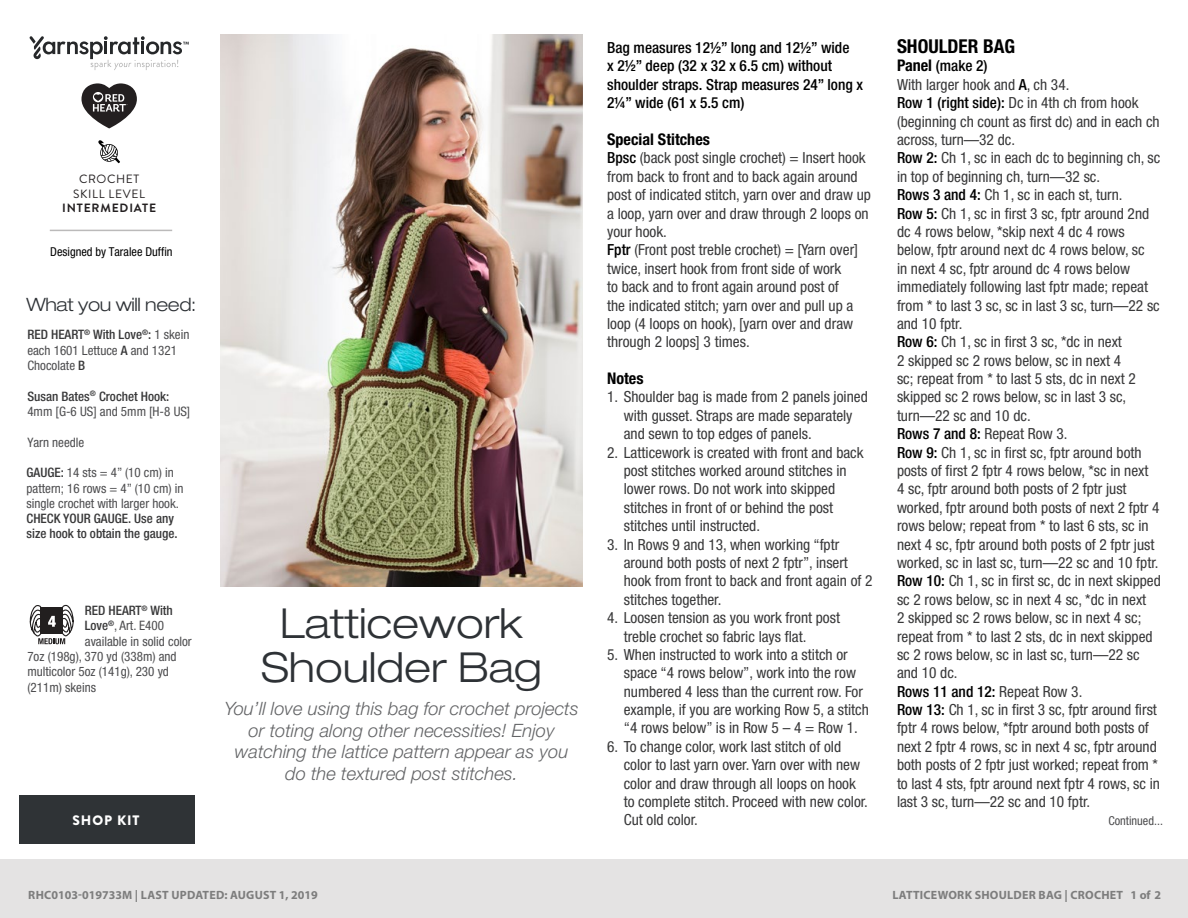
<style>
.page{position:relative;width:1188px;height:918px;background:#fff}
.page>*{position:absolute;margin:0;border:0;box-sizing:border-box;transform-origin:0 0}
.t1{font:300 expanded 41.4px/44.4px "Helvetica Neue LT Std";color:#2e3236;text-align:center}
.t2{font:700 condensed 19.2px "Helvetica Neue LT Std";color:#000}
.t3{font:italic 300 18.45px/21.5px "Helvetica Neue LT Std";color:#636466;text-align:center}
.t4{font:300 expanded 18.45px "Helvetica Neue LT Std";letter-spacing:-.02em;color:#2e3236}
.t5{font:700 condensed 16.05px "Helvetica Neue LT Std";color:#000}
.t6{font:condensed 15.3px/18.5px "Helvetica Neue LT Std";color:#383839}
.t7{font:500 condensed 15.3px/18.5px "Helvetica Neue LT Std";color:#000}
.t8{font:900 13.65px "Brandon Grotesque";letter-spacing:.065em;color:#fff}
.t9{font:condensed 13.05px/15.3px "Helvetica Neue LT Std";color:#4d4d4f}
.t10{font:500 condensed 13.05px "Helvetica Neue LT Std";color:#383839}
.t11{font:condensed 12.3px "Helvetica Neue LT Std";color:#000}
.t12{font:condensed 12.3px "Helvetica Neue LT Std";color:#4d4d4f}
.t13{font:700 12px "Myriad Pro";letter-spacing:.02em;color:#7d7d7d}
.Skill_Level{font:12px "Brandon Grotesque";letter-spacing:.05em;color:#231f20}
.Skill_Level-2{font:700 12px "Brandon Grotesque";letter-spacing:.07em;color:#231f20}
.s1{font-weight:500;color:#383839}
.s2{font-weight:500;color:#000}
.s3{font-weight:700;font-size:16.05px;color:#000}
.s4{font-weight:500;font-size:13.8px}
</style>
<div class="page">
<img style="left:221px;top:35px;width:362px;height:551px">
<svg style="left:29px;top:604px;width:45px;height:40px"></svg>
<div style="left:0;top:860px;width:1188px;height:58px;background:#e4e3e3"></div>
<svg style="left:98px;top:140px;width:22px;height:23px"></svg>
<svg style="left:30px;top:36px;width:159px;height:34px"></svg>
<svg style="left:81px;top:83px;width:56px;height:45px"></svg>
<hr style="left:50px;top:230px;width:122px;height:1px;background:#bbbaba">
<div style="left:19px;top:795px;width:175px;height:48px;background:#2f3336"></div>
<p class="Skill_Level" style="left:79px;top:171px;width:62px">CROCHET</p>
<p class="Skill_Level" style="left:73px;top:185px;width:73px">SKILL LEVEL</p>
<p class="Skill_Level-2" style="left:62px;top:200px;width:96px">INTERMEDIATE</p>
<p class="t11" style="left:50px;top:245px;width:124px">Designed by Taralee Duffin</p>
<p class="t4" style="left:27px;top:293px;width:171px">What you will need:</p>
<p class="t9" style="left:27px;top:327px;width:164px"><span class="s1">RED HEART</span><sup>®</sup> <span class="s1">With Love</span><sup>®</sup><span class="s1">:</span> 1 skein each 1601 Lettuce <span class="s1">A</span> and 1321<br>Chocolate <span class="s1">B</span></p>
<p class="t9" style="left:27px;top:388px;width:165px"><span class="s1">Susan Bates</span><sup>®</sup> <span class="s1">Crochet Hook:<br></span>4mm [G-6 US] and 5mm [H-8 US]</p>
<p class="t9" style="left:27px;top:434px;width:59px">Yarn needle</p>
<p class="t9" style="left:27px;top:465px;width:158px"><span class="s1">GAUGE:</span> 14 sts = 4” (10 cm) in pattern; 16 rows = 4” (10 cm) in single crochet with larger hook.<br><span class="s1">CHECK YOUR GAUGE. Use any size hook to obtain the gauge.</span></p>
<p class="t10" style="left:85px;top:603px;width:90px">RED HEART<sup>®</sup> With</p>
<p class="t9" style="left:85px;top:618px;width:81px"><span class="s1">Love</span><sup>®</sup>, Art. E400</p>
<p class="t9" style="left:85px;top:633px;width:109px">available in solid color</p>
<p class="t9" style="left:27px;top:649px;width:151px">7oz (198g), 370 yd (338m) and</p>
<p class="t9" style="left:27px;top:664px;width:143px">multicolor 5oz (141g), 230 yd</p>
<p class="t9" style="left:27px;top:679px;width:70px">(211m) skeins</p>
<p class="t8" style="left:72px;top:810px;width:69px">SHOP KIT</p>
<p class="t1" style="left:261px;top:601px;width:282px">Latticework<br>Shoulder Bag</p>
<p class="t3" style="left:225px;top:698px;width:356px">You’ll love using this bag for crochet projects or toting along other necessities! Enjoy watching the lattice pattern appear as you do the textured post stitches.</p>
<p class="t13" style="left:28px;top:887px;width:291px">RHC0103-019733M | LAST UPDATED: AUGUST 1, 2019</p>
<p class="t7" style="left:607px;top:38px;width:257px">Bag measures 12½” long and 12½” wide<br>x 2½” deep (32 x 32 x 6.5 cm) without shoulder straps. Strap measures 24” long x<br>2¼” wide (61 x 5.5 cm)</p>
<p class="t5" style="left:607px;top:130px;width:104px">Special Stitches</p>
<p class="t6" style="left:607px;top:149px;width:265px"><span class="s2">Bpsc</span> (back post single crochet) = Insert hook from back to front and to back again around post of indicated stitch, yarn over and draw up a loop, yarn over and draw through 2 loops on your hook.<br><span class="s2">Fptr</span> (Front post treble crochet) = [Yarn over] twice, insert hook from front side of work<br>to back and to front again around post of<br>the indicated stitch; yarn over and pull up a loop (4 loops on hook), [yarn over and draw through 2 loops] 3 times.</p>
<p class="t5" style="left:607px;top:369px;width:38px">Notes</p>
<p class="t6" style="left:624px;top:388px;width:246px;text-indent:-17px">1. Shoulder bag is made from 2 panels joined with gusset. Straps are made separately and sewn to top edges of panels.</p>
<p class="t6" style="left:624px;top:443px;width:241px;text-indent:-17px">2. Latticework is created with front and back post stitches worked around stitches in lower rows. Do not work into skipped stitches in front of or behind the post stitches until instructed.</p>
<p class="t6" style="left:624px;top:535px;width:250px;text-indent:-17px">3. In Rows 9 and 13, when working “fptr around both posts of next 2 fptr”, insert hook from front to back and front again of 2 stitches together.</p>
<p class="t6" style="left:624px;top:608px;width:218px;text-indent:-17px">4. Loosen tension as you work front post treble crochet so fabric lays flat.</p>
<p class="t6" style="left:624px;top:645px;width:247px;text-indent:-17px">5. When instructed to work into a stitch or space “4 rows below”, work into the row numbered 4 less than the current row. For example, if you are working Row 5, a stitch “4 rows below” is in Row 5 – 4 = Row 1.</p>
<p class="t6" style="left:624px;top:737px;width:246px;text-indent:-17px">6. To change color, work last stitch of old color to last yarn over. Yarn over with new color and draw through all loops on hook to complete stitch. Proceed with new color.<br>Cut old color.</p>
<p class="t2" style="left:897px;top:35px;width:120px">SHOULDER BAG</p>
<p class="t6" style="left:897px;top:57px;width:265px"><span class="s3">Panel</span> <span class="s2">(make 2)<br></span>With larger hook and <span class="s2">A</span>, ch 34.<br><span class="s2">Row 1 (right side):</span> Dc in 4th ch from hook (beginning ch count as first dc) and in each ch across, turn—32 dc.<br><span class="s2">Row 2:</span> Ch 1, sc in each dc to beginning ch, sc in top of beginning ch, turn—32 sc.<br><span class="s2">Rows 3 and 4:</span> Ch 1, sc in each st, turn.<br><span class="s2">Row 5:</span> Ch 1, sc in first 3 sc, fptr around 2nd dc 4 rows below, *skip next 4 dc 4 rows below, fptr around next dc 4 rows below, sc<br>in next 4 sc, fptr around dc 4 rows below immediately following last fptr made; repeat from * to last 3 sc, sc in last 3 sc, turn—22 sc and 10 fptr.<br><span class="s2">Row 6:</span> Ch 1, sc in first 3 sc, *dc in next<br>2 skipped sc 2 rows below, sc in next 4<br>sc; repeat from * to last 5 sts, dc in next 2 skipped sc 2 rows below, sc in last 3 sc, turn—22 sc and 10 dc.<br><span class="s2">Rows 7 and 8:</span> Repeat Row 3.<br><span class="s2">Row 9:</span> Ch 1, sc in first sc, fptr around both posts of first 2 fptr 4 rows below, *sc in next<br>4 sc, fptr around both posts of 2 fptr just worked, fptr around both posts of next 2 fptr 4 rows below; repeat from * to last 6 sts, sc in next 4 sc, fptr around both posts of 2 fptr just worked, sc in last sc, turn—22 sc and 10 fptr.<br><span class="s2">Row 10:</span> Ch 1, sc in first sc, dc in next skipped sc 2 rows below, sc in next 4 sc, *dc in next<br>2 skipped sc 2 rows below, sc in next 4 sc; repeat from * to last 2 sts, dc in next skipped sc 2 rows below, sc in last sc, turn—22 sc and 10 dc.<br><span class="s2">Rows 11 and 12:</span> Repeat Row 3.<br><span class="s2">Row 13:</span> Ch 1, sc in first 3 sc, fptr around first fptr 4 rows below, *fptr around both posts of next 2 fptr 4 rows, sc in next 4 sc, fptr around both posts of 2 fptr just worked; repeat from * to last 4 sts, fptr around next fptr 4 rows, sc in last 3 sc, turn—22 sc and 10 fptr.</p>
<p class="t12" style="left:1108px;top:814px;width:56px">Continued...</p>
<p class="t13" style="left:892px;top:887px;width:270px">LATTICEWORK SHOULDER BAG | CROCHET 1 of 2</p>
<p class="t12" style="left:1108px;top:892px;width:56px">Page <span class="s4">1</span> of <span class="s4">2</span></p>
</div>
